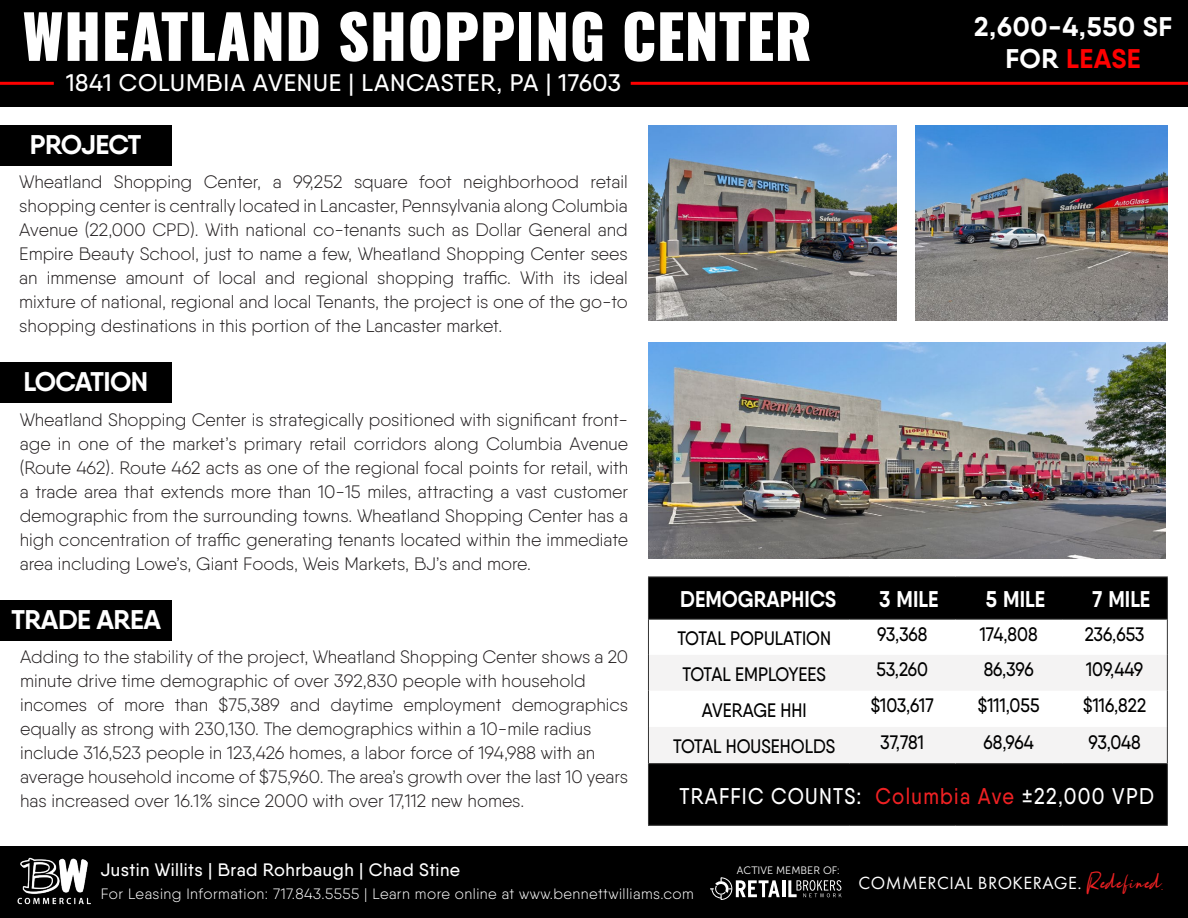
<style>
.page{position:relative;width:1188px;height:918px;background:#fff}
.page>*{position:absolute;margin:0;border:0;box-sizing:border-box;transform-origin:0 0}
.t1{font:800 60px "Oswald";letter-spacing:.005em;color:#fff}
.t2{font:700 27px "Qanelas";letter-spacing:-.02em;color:#fff}
.t3{font:700 27px/32.4px "Qanelas";letter-spacing:.02em;color:#fff;text-align:center}
.t4{font:500 24px "Qanelas";letter-spacing:.035em;color:#fff}
.t5{font:500 22.8px "Qanelas";letter-spacing:.065em;color:#fff;scale:.89 1}
.t6{font:700 22.8px "Qanelas";color:#fff;scale:.89 1}
.t7{font:500 19.5px "Qanelas";color:#000;scale:.89 1}
.t8{font:18.3px "Futura PT";letter-spacing:.025em;color:#fff}
.t9{font:300 18px/24px "Qanelas";color:#231f20}
.t10{font:500 18px "Qanelas";letter-spacing:.025em;color:#fff}
.t11{font:300 15px "Qanelas";letter-spacing:.03em;color:#fff}
.t12{font:14.25px "Condor Cond";letter-spacing:.03em;color:#fff}
.t13{font:10.65px "Museo Sans 300";color:#fff}
.s1{color:#f00}
.s2{color:#ee2123}
.s3{font-family:"Rotterdam";font-style:italic;font-size:27.6px;color:#ee2123}
</style>
<div class="page">
<div style="left:2px;top:846px;width:1186px;height:72px;background:#000"></div>
<hr style="left:782px;top:880px;width:3px;height:17px;background:#fff">
<svg style="left:788px;top:880px;width:54px;height:17px"></svg>
<svg style="left:710px;top:877px;width:70px;height:23px"></svg>
<img style="left:17px;top:857px;width:74px;height:47px">
<div style="left:0;top:0;width:1188px;height:107px;background:#000"></div>
<hr style="left:0;top:82px;width:54px;height:3px;background:#f00">
<hr style="left:631px;top:82px;width:557px;height:3px;background:#f00">
<div style="left:649px;top:577px;width:518px;height:248px;background:#000"></div>
<svg style="left:649px;top:620px;width:518px;height:35px"></svg>
<svg style="left:649px;top:655px;width:518px;height:108px;fill:#f4f3f3"></svg>
<hr style="left:648px;top:619px;width:1px;height:36px;background:#333">
<hr style="left:1167px;top:619px;width:1px;height:36px;background:#333">
<hr style="left:648px;top:655px;width:1px;height:36px;background:#333">
<hr style="left:1167px;top:655px;width:1px;height:36px;background:#333">
<hr style="left:648px;top:691px;width:1px;height:36px;background:#333">
<hr style="left:1167px;top:691px;width:1px;height:36px;background:#333">
<hr style="left:648px;top:727px;width:1px;height:37px;background:#333">
<hr style="left:1167px;top:727px;width:1px;height:37px;background:#333">
<hr style="left:648px;top:764px;width:1px;height:61px;background:#333">
<hr style="left:1167px;top:764px;width:1px;height:61px;background:#333">
<hr style="left:649px;top:763px;width:200px;height:1px;background:#333">
<hr style="left:849px;top:763px;width:106px;height:1px;background:#333">
<hr style="left:955px;top:763px;width:107px;height:1px;background:#333">
<hr style="left:1062px;top:763px;width:105px;height:1px;background:#333">
<hr style="left:648px;top:825px;width:201px;height:1px;background:#333">
<hr style="left:849px;top:825px;width:106px;height:1px;background:#333">
<hr style="left:955px;top:825px;width:107px;height:1px;background:#333">
<hr style="left:1062px;top:825px;width:106px;height:1px;background:#333">
<hr style="left:648px;top:576px;width:201px;height:1px;background:#333">
<hr style="left:849px;top:576px;width:106px;height:1px;background:#333">
<hr style="left:955px;top:576px;width:107px;height:1px;background:#333">
<hr style="left:1062px;top:576px;width:106px;height:1px;background:#333">
<hr style="left:648px;top:577px;width:1px;height:42px;background:#333">
<hr style="left:1167px;top:577px;width:1px;height:42px;background:#333">
<hr style="left:649px;top:619px;width:200px;height:1px;background:#323332">
<hr style="left:849px;top:619px;width:106px;height:1px;background:#323332">
<hr style="left:955px;top:619px;width:107px;height:1px;background:#323332">
<hr style="left:1062px;top:619px;width:105px;height:1px;background:#323332">
<div style="left:0;top:125px;width:171px;height:40px;background:#000"></div>
<div style="left:0;top:363px;width:171px;height:40px;background:#000"></div>
<div style="left:0;top:600px;width:172px;height:40px;background:#000"></div>
<img style="left:648px;top:125px;width:248px;height:196px">
<img style="left:915px;top:125px;width:253px;height:196px">
<img style="left:648px;top:342px;width:517px;height:216px">
<h1 class="t1" style="left:22px;top:5px;width:791px">WHEATLAND SHOPPING CENTER</h1>
<h3 class="t4" style="left:66px;top:68px;width:556px">1841 COLUMBIA AVENUE | LANCASTER, PA | 17603</h3>
<h2 class="t3" style="left:974px;top:10px;width:199px">2,600-4,550 SF<br>FOR <span class="s1">LEASE</span></h2>
<p class="t2" style="left:30px;top:127px;width:113px">PROJECT</p>
<p class="t9" style="left:19px;top:170px;width:610px;text-align:justify">Wheatland Shopping Center, a 99,252 square foot neighborhood retail shopping center is centrally located in Lancaster, Pennsylvania along Columbia Avenue (22,000 CPD). With national co-tenants such as Dollar General and Empire Beauty School, just to name a few, Wheatland Shopping Center sees an immense amount of local and regional shopping traffic. With its ideal mixture of national, regional and local Tenants, the project is one of the go-to shopping destinations in this portion of the Lancaster market.</p>
<p class="t2" style="left:23px;top:365px;width:126px">LOCATION</p>
<p class="t9" style="left:20px;top:407px;width:610px;text-align:justify">Wheatland Shopping Center is strategically positioned with significant front&shy;age in one of the market’s primary retail corridors along Columbia Avenue (Route 462). Route 462 acts as one of the regional focal points for retail, with a trade area that extends more than 10-15 miles, attracting a vast customer demographic from the surrounding towns. Wheatland Shopping Center has a high concentration of traffic generating tenants located within the immediate area including Lowe’s, Giant Foods, Weis Markets, BJ’s and more.</p>
<p class="t2" style="left:12px;top:602px;width:151px">TRADE AREA</p>
<p class="t9" style="left:20px;top:645px;width:610px">Adding to the stability of the project, Wheatland Shopping Center shows a 20 minute drive time demographic of over 392,830 people with household</p>
<p class="t9" style="left:20px;top:693px;width:610px">incomes of more than $75,389 and daytime employment demographics equally as strong with 230,130. The demographics within a 10-mile radius</p>
<p class="t9" style="left:20px;top:741px;width:577px">include 316,523 people in 123,426 homes, a labor force of 194,988 with an</p>
<p class="t9" style="left:20px;top:765px;width:610px">average household income of $75,960. The area’s growth over the last 10 years has increased over 16.1% since 2000 with over 17,112 new homes.</p>
<p class="t6" style="left:680px;top:585px;width:177px">DEMOGRAPHICS</p>
<p class="t6" style="left:880px;top:585px;width:68px">3 MILE</p>
<p class="t6" style="left:986px;top:585px;width:68px">5 MILE</p>
<p class="t6" style="left:1092px;top:585px;width:67px">7 MILE</p>
<p class="t7" style="left:677px;top:626px;width:174px">TOTAL POPULATION</p>
<p class="t7" style="left:877px;top:622px;width:58px">93,368</p>
<p class="t7" style="left:980px;top:622px;width:67px">174,808</p>
<p class="t7" style="left:1085px;top:622px;width:69px">236,653</p>
<p class="t7" style="left:682px;top:662px;width:163px">TOTAL EMPLOYEES</p>
<p class="t7" style="left:876px;top:658px;width:60px">53,260</p>
<p class="t7" style="left:984px;top:658px;width:58px">86,396</p>
<p class="t7" style="left:1086px;top:658px;width:66px">109,449</p>
<p class="t7" style="left:702px;top:698px;width:119px">AVERAGE HHI</p>
<p class="t7" style="left:871px;top:694px;width:72px">$103,617</p>
<p class="t7" style="left:978px;top:694px;width:71px">$111,055</p>
<p class="t7" style="left:1083px;top:694px;width:72px">$116,822</p>
<p class="t7" style="left:673px;top:734px;width:184px">TOTAL HOUSEHOLDS</p>
<p class="t7" style="left:881px;top:730px;width:50px">37,781</p>
<p class="t7" style="left:984px;top:730px;width:58px">68,964</p>
<p class="t7" style="left:1089px;top:730px;width:60px">93,048</p>
<p class="t5" style="left:679px;top:782px;width:535px">TRAFFIC COUNTS: <span class="s2">Columbia Ave</span> ±22,000 VPD</p>
<p class="t10" style="left:101px;top:859px;width:361px">Justin Willits | Brad Rohrbaugh | Chad Stine</p>
<p class="t11" style="left:101px;top:885px;width:594px">For Leasing Information: 717.843.5555 | Learn more online at www.bennettwilliams.com</p>
<p class="t12" style="left:29px;top:891px;width:223px">717.843.5555 | www.bennettwilliams.com</p>
<p class="t13" style="left:737px;top:865px;width:105px">ACTIVE MEMBER OF:</p>
<p class="t8" style="left:859px;top:872px;width:305px">COMMERCIAL BROKERAGE. <span class="s3">Redefined.</span></p>
</div>
